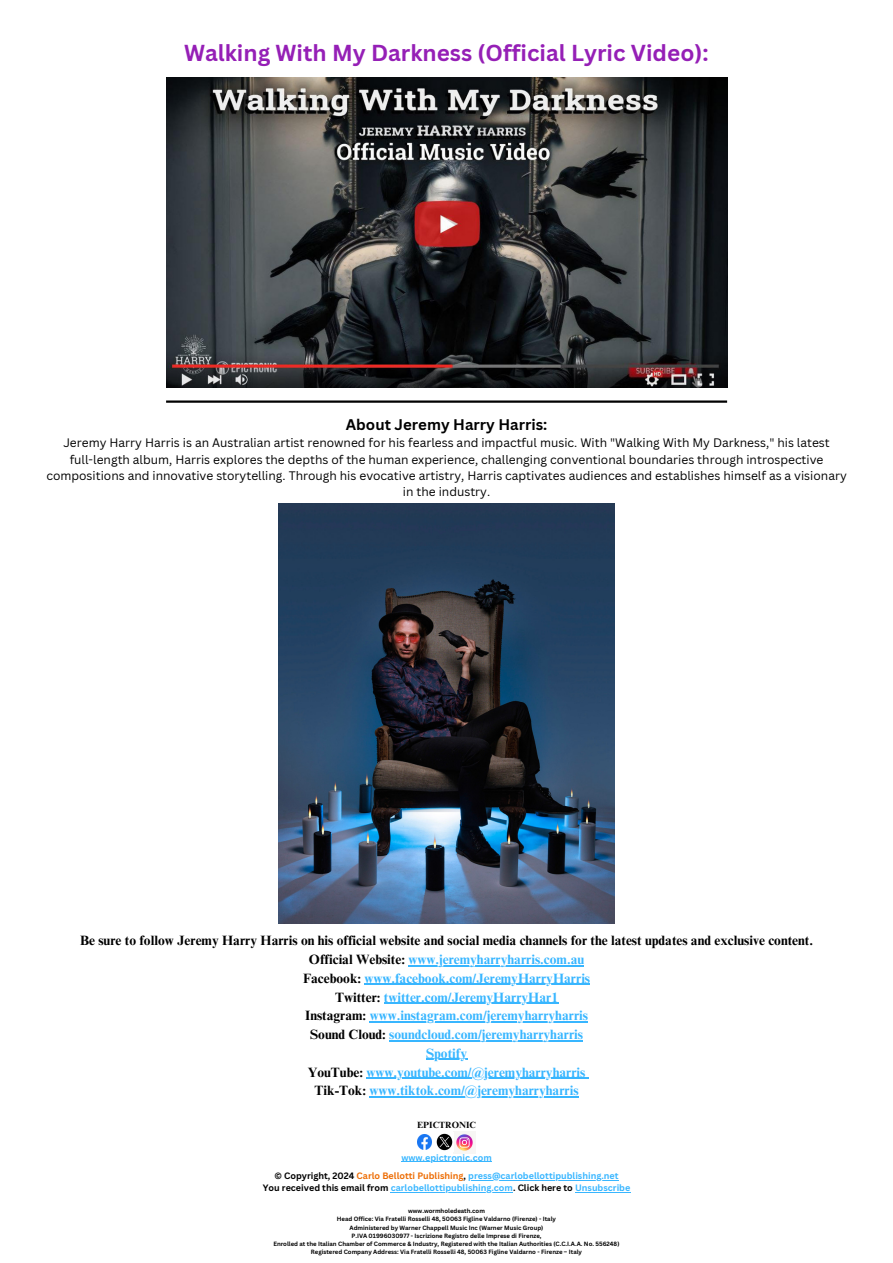
<style>
.page{position:relative;width:893px;height:1263px;background:#fff}
.page>*{position:absolute;margin:0;border:0;box-sizing:border-box;transform-origin:0 0}
.t1{font:700 22.5px "Canva Sans";color:#951fb6}
.t2{font:700 15px "Canva Sans";color:#000}
.t3{font:700 13.5px/18.8px "Times NRMT Pro";color:#38b6ff;text-align:center}
.t4{font:700 13.5px/18.8px "Times NRMT Pro";color:#000;text-align:center}
.t5{font:12px/16.4px "Canva Sans";color:#000;text-align:center}
.t6{font:700 9px/18.4px "Canva Sans";color:#38b6ff;text-align:center}
.t7{font:700 9px "Times NRMT Pro";color:#000}
.t8{font:700 6px/8.2px "Canva Sans";color:#000;text-align:center}
.s1{color:#38b6ff}
.s2{color:#000}
.s3{color:#ed6d05}
</style>
<div class="page">
<img style="left:454px;top:1131px;width:22px;height:22px">
<img style="left:436px;top:1133px;width:17px;height:18px">
<img style="left:417px;top:1135px;width:15px;height:14px">
<img style="left:166px;top:78px;width:561px;height:310px">
<hr style="left:166px;top:400px;width:561px;height:3px;background:#000">
<img style="left:279px;top:504px;width:335px;height:419px">
<hr style="left:408px;top:965px;width:176px;height:1px;background:#38b6ff">
<hr style="left:364px;top:984px;width:226px;height:1px;background:#38b6ff">
<hr style="left:384px;top:1002px;width:174px;height:1px;background:#38b6ff">
<hr style="left:370px;top:1021px;width:218px;height:1px;background:#38b6ff">
<hr style="left:389px;top:1040px;width:194px;height:1px;background:#38b6ff">
<hr style="left:426px;top:1059px;width:41px;height:1px;background:#38b6ff">
<hr style="left:366px;top:1077px;width:219px;height:1px;background:#38b6ff">
<hr style="left:369px;top:1096px;width:209px;height:1px;background:#38b6ff">
<hr style="left:401px;top:1161px;width:91px;height:1px;background:#38b6ff">
<hr style="left:468px;top:1180px;width:151px;height:1px;background:#38b6ff">
<hr style="left:391px;top:1192px;width:122px;height:1px;background:#38b6ff">
<hr style="left:575px;top:1192px;width:55px;height:1px;background:#38b6ff">
<h4 class="t1" style="left:184px;top:37px;width:526px">Walking With My Darkness (Official Lyric Video):</h4>
<h5 class="t2" style="left:346px;top:414px;width:203px">About Jeremy Harry Harris:</h5>
<h5 class="t5" style="left:46px;top:434px;width:802px">Jeremy Harry Harris is an Australian artist renowned for his fearless and impactful music. With "Walking With My Darkness," his latest full-length album, Harris explores the depths of the human experience, challenging conventional boundaries through introspective compositions and innovative storytelling. Through his evocative artistry, Harris captivates audiences and establishes himself as a visionary in the industry.</h5>
<h5 class="t4" style="left:80px;top:933px;width:734px">Be sure to follow Jeremy Harry Harris on his official website and social media channels for the latest updates and exclusive content.<br>Official Website: <span class="s1">www.jeremyharryharris.com.au</span></h5>
<p class="t3" style="left:303px;top:971px;width:289px"><span class="s2">Facebook:</span> www.facebook.com/JeremyHarryHarris</p>
<p class="t3" style="left:335px;top:989px;width:224px"><span class="s2">Twitter:</span> twitter.com/JeremyHarryHar1</p>
<p class="t3" style="left:305px;top:1008px;width:284px"><span class="s2">Instagram:</span> www.instagram.com/jeremyharryharris</p>
<p class="t3" style="left:310px;top:1027px;width:274px"><span class="s2">Sound Cloud:</span> soundcloud.com/jeremyharryharris</p>
<p class="t3" style="left:308px;top:1046px;width:279px">Spotify<br><span class="s2">YouTube:</span> www.youtube.com/@jeremyharryharris</p>
<p class="t3" style="left:314px;top:1083px;width:265px"><span class="s2">Tik-Tok:</span> www.tiktok.com/@jeremyharryharris</p>
<p class="t7" style="left:417px;top:1122px;width:60px">EPICTRONIC</p>
<p class="t6" style="left:274px;top:1148px;width:346px">www.epictronic.com<br><span class="s2">© Copyright, 2024</span> <span class="s3">Carlo Bellotti Publishing</span><span class="s2">,</span> press@carlobellottipublishing.net</p>
<h3 class="t6" style="left:263px;top:1179px;width:369px"><span class="s2">You received this email from</span> carlobellottipublishing.com<span class="s2">. Click here to</span> Unsubscribe</h3>
<p class="t8" style="left:273px;top:1207px;width:348px">www.wormholedeath.com<br>Head Office: Via Fratelli Rosselli 48, 50063 Figline Valdarno (Firenze) - Italy<br>Administered by Warner Chappell Music Inc (Warner Music Group)<br>P.IVA 01996030977 - Iscrizione Registro delle Imprese di Firenze,<br>Enrolled at the Italian Chamber of Commerce &amp; Industry, Registered with the Italian Authorities (C.C.I.A.A. No. 556248)<br>Registered Company Address: Via Fratelli Rosselli 48, 50063 Figline Valdarno - Firenze – Italy</p>
</div>
